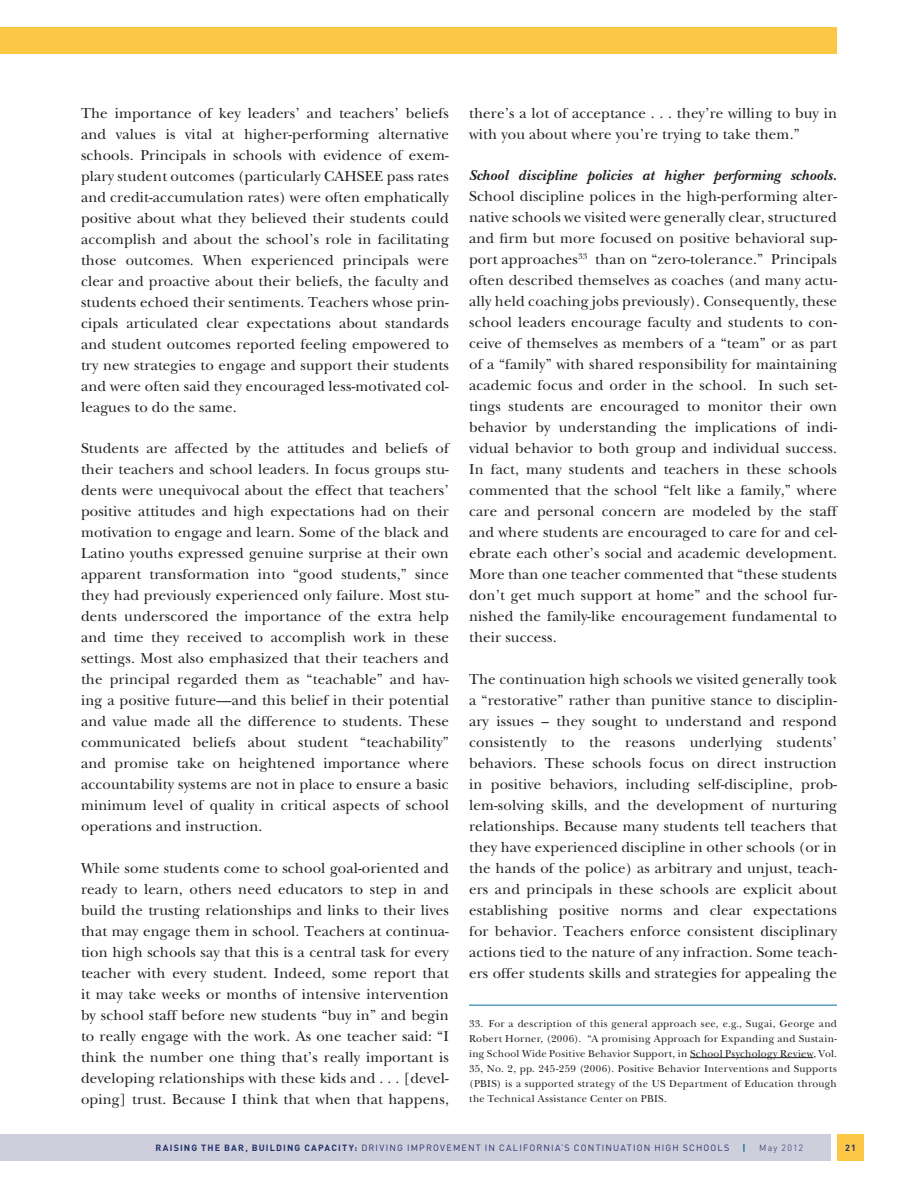
<style>
.page{position:relative;width:918px;height:1188px;background:#fff}
.page>*{position:absolute;margin:0;border:0;box-sizing:border-box;transform-origin:0 0}
.t1{font:15px/21px "New Baskerville Std";letter-spacing:.01em;color:#231f20;text-align:justify}
.t2{font:italic 700 15px "New Baskerville Std";letter-spacing:.01em;color:#231f20}
.t3{font:10.5px/15px "New Baskerville Std";letter-spacing:.025em;color:#231f20;text-align:justify}
.t4{font:9px "DIN";letter-spacing:.135em;color:#213369}
.t5{font:300 9px "DIN";letter-spacing:.125em;color:#213369}
.t6{font:700 9px "DIN";color:#213369}
.t7{font:700 9px "DIN";color:#006c9b}
.s1{font-weight:700}
</style>
<div class="page">
<div style="left:0;top:1134px;width:830px;height:27px;background:#cfcedc"></div>
<div style="left:837px;top:1134px;width:27px;height:27px;background:#fbc745"></div>
<div style="left:0;top:27px;width:837px;height:27px;background:#fbc745"></div>
<hr style="left:469px;top:1005px;width:368px;height:1px;background:#006c9b">
<hr style="left:690px;top:1057px;width:123px;height:1px;background:#231f20">
<p class="t1" style="left:81px;top:103px;width:369px">The importance of key leaders’ and teachers’ beliefs and values is vital at higher-performing alternative schools. Principals in schools with evidence of exem&shy;plary student outcomes (particularly CAHSEE pass rates and credit-accumulation rates) were often emphatically positive about what they believed their students could accomplish and about the school’s role in facilitating those outcomes. When experienced principals were clear and proactive about their beliefs, the faculty and students echoed their sentiments. Teachers whose prin&shy;cipals articulated clear expectations about standards and student outcomes reported feeling empowered to try new strategies to engage and support their students and were often said they encouraged less-motivated col&shy;leagues to do the same.</p>
<p class="t1" style="left:81px;top:438px;width:369px">Students are affected by the attitudes and beliefs of their teachers and school leaders. In focus groups stu&shy;dents were unequivocal about the effect that teachers’ positive attitudes and high expectations had on their motivation to engage and learn. Some of the black and Latino youths expressed genuine surprise at their own apparent transformation into “good students,” since they had previously experienced only failure. Most stu&shy;dents underscored the importance of the extra help and time they received to accomplish work in these settings. Most also emphasized that their teachers and the principal regarded them as “teachable” and hav&shy;ing a positive future—and this belief in their potential and value made all the difference to students. These communicated beliefs about student “teachability” and promise take on heightened importance where accountability systems are not in place to ensure a basic minimum level of quality in critical aspects of school operations and instruction.</p>
<p class="t1" style="left:81px;top:857px;width:369px">While some students come to school goal-oriented and ready to learn, others need educators to step in and build the trusting relationships and links to their lives that may engage them in school. Teachers at continua&shy;tion high schools say that this is a central task for every teacher with every student. Indeed, some report that it may take weeks or months of intensive intervention by school staff before new students “buy in” and begin to really engage with the work. As one teacher said: “I think the number one thing that’s really important is developing relationships with these kids and . . . [devel&shy;oping] trust. Because I think that when that happens,</p>
<p class="t1" style="left:469px;top:103px;width:369px">there’s a lot of acceptance . . . they’re willing to buy in with you about where you’re trying to take them.”</p>
<p class="t2" style="left:469px;top:167px;width:369px">School discipline policies at higher performing schools.</p>
<p class="t1" style="left:469px;top:186px;width:369px">School discipline polices in the high-performing alter&shy;native schools we visited were generally clear, structured and firm but more focused on positive behavioral sup&shy;port approaches<sup>33</sup> than on “zero-tolerance.” Principals often described themselves as coaches (and many actu&shy;ally held coaching jobs previously). Consequently, these school leaders encourage faculty and students to con&shy;ceive of themselves as members of a “team” or as part of a “family” with shared responsibility for maintaining academic focus and order in the school. In such set&shy;tings students are encouraged to monitor their own behavior by understanding the implications of indi&shy;vidual behavior to both group and individual success.<br>In fact, many students and teachers in these schools commented that the school “felt like a family,” where care and personal concern are modeled by the staff and where students are encouraged to care for and cel&shy;ebrate each other’s social and academic development.<br>More than one teacher commented that “these students don’t get much support at home” and the school fur&shy;nished the family-like encouragement fundamental to their success.</p>
<p class="t1" style="left:469px;top:668px;width:369px">The continuation high schools we visited generally took a “restorative” rather than punitive stance to disciplin&shy;ary issues – they sought to understand and respond consistently to the reasons underlying students’ behaviors. These schools focus on direct instruction in positive behaviors, including self-discipline, prob&shy;lem-solving skills, and the development of nurturing relationships. Because many students tell teachers that they have experienced discipline in other schools (or in the hands of the police) as arbitrary and unjust, teach&shy;ers and principals in these schools are explicit about establishing positive norms and clear expectations for behavior. Teachers enforce consistent disciplinary actions tied to the nature of any infraction. Some teach&shy;ers offer students skills and strategies for appealing the</p>
<p class="t3" style="left:469px;top:1016px;width:369px">33. For a description of this general approach see, e.g., Sugai, George and Robert Horner, (2006). “A promising Approach for Expanding and Sustain&shy;ing School Wide Positive Behavior Support, in School Psychology Review, Vol.<br>35, No. 2, pp. 245-259 (2006). Positive Behavior Interventions and Supports (PBIS) is a supported strategy of the US Department of Education through the Technical Assistance Center on PBIS.</p>
<p class="t4" style="left:155px;top:1142px;width:576px"><span class="s1">RAISING THE BAR, BUILDING CAPACITY:</span> DRIVING I MPROVEMENT IN CALIFORNIA’S CONTINUATION HIGH SCHOOLS</p>
<p class="t7" style="left:742px;top:1142px;width:5px">|</p>
<p class="t5" style="left:759px;top:1142px;width:45px">May 2012</p>
<p class="t6" style="left:845px;top:1142px;width:12px">21</p>
</div>
